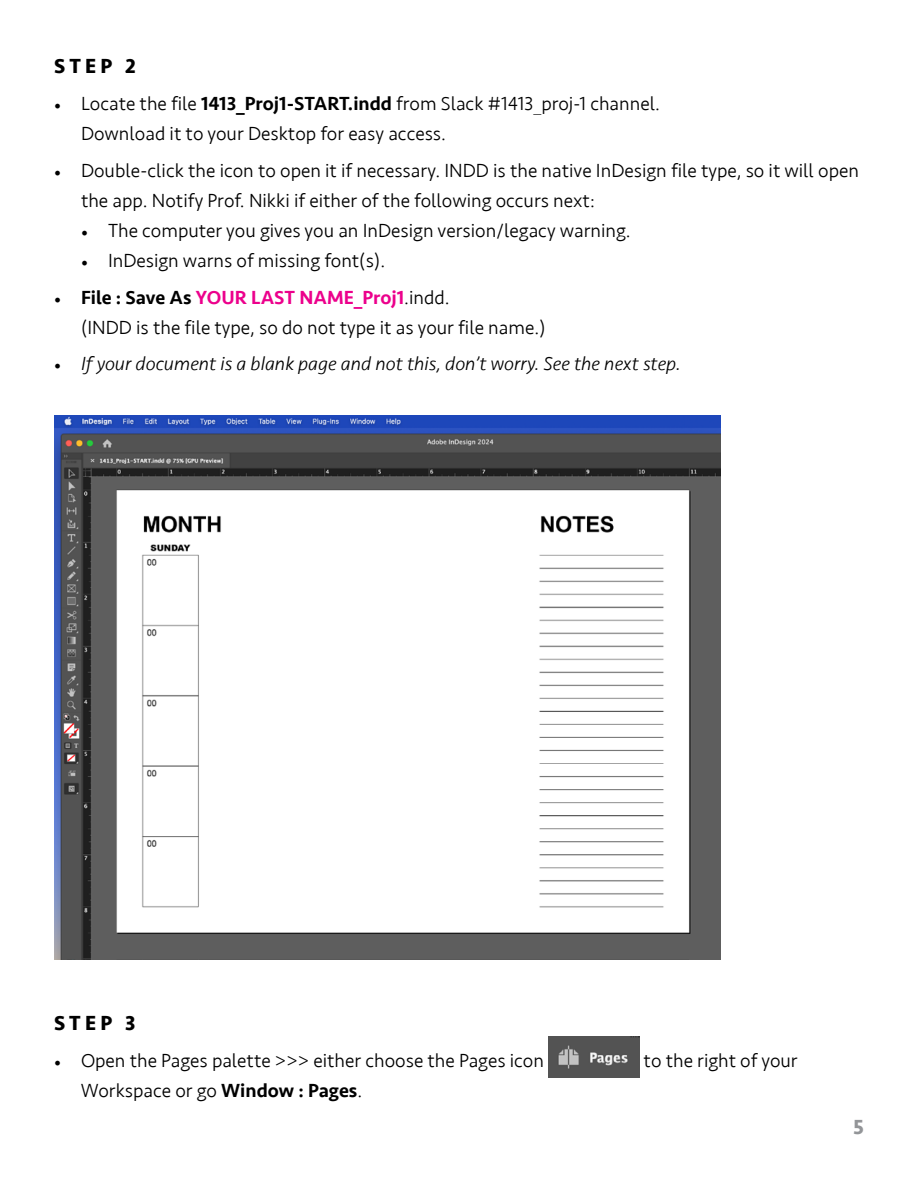
<style>
.page{position:relative;width:918px;height:1188px;background:#fff}
.page>*{position:absolute;margin:0;border:0;box-sizing:border-box;transform-origin:0 0}
.t1{font:700 21px "Seravek";letter-spacing:.2em;color:#000}
.t2{font:700 21px "Seravek";color:#939598}
.t3{font:300 19.5px/30px "Seravek";color:#000}
.t4{font:italic 300 19.5px "Seravek";color:#000}
.s1{font-family:"Minion Pro";font-weight:400;font-size:18px}
.s2{font-weight:500}
.s3{font-family:"Minion Pro";font-weight:500;font-size:18px}
.s4{font-weight:500;color:#ec008c}
.s5{font-family:"Minion Pro";font-weight:400;font-style:normal;font-size:18px}
</style>
<div class="page">
<img style="left:54px;top:415px;width:666px;height:544px">
<img style="left:548px;top:1037px;width:91px;height:41px">
<p class="t1" style="left:54px;top:50px;width:83px">STEP 2</p>
<p class="t3" style="left:81px;top:89px;width:580px;text-indent:-27px"><span class="s1">•</span> Locate the file <span class="s2">1413_Proj1-START.indd</span> from Slack #1413_proj-1 channel.<br>Download it to your Desktop for easy access.</p>
<p class="t3" style="left:81px;top:156px;width:779px;text-indent:-27px"><span class="s1">•</span> Double-click the icon to open it if necessary. INDD is the native InDesign file type, so it will open the app. Notify Prof. Nikki if either of the following occurs next:</p>
<p class="t3" style="left:81px;top:216px;width:551px"><span class="s1">•</span> The computer you gives you an InDesign version/legacy warning.</p>
<p class="t3" style="left:81px;top:246px;width:306px"><span class="s1">•</span> InDesign warns of missing font(s).</p>
<p class="t3" style="left:81px;top:283px;width:466px;text-indent:-27px"><span class="s3">•</span> <span class="s2">File : Save As</span> <span class="s4">YOUR LAST NAME_Proj1</span>.indd.<br>(INDD is the file type, so do not type it as your file name.)</p>
<p class="t4" style="left:54px;top:352px;width:629px"><span class="s5">•</span> If your document is a blank page and not this, don’t worry. See the next step.</p>
<p class="t1" style="left:54px;top:1006px;width:83px">STEP 3</p>
<p class="t3" style="left:54px;top:1045px;width:492px"><span class="s1">•</span> Open the Pages palette &gt;&gt;&gt; either choose the Pages icon</p>
<p class="t3" style="left:644px;top:1045px;width:156px">to the right of your</p>
<p class="t3" style="left:81px;top:1075px;width:283px">Workspace or go <span class="s2">Window : Pages</span>.</p>
<p class="t2" style="left:853px;top:1110px;width:12px">5</p>
</div>
